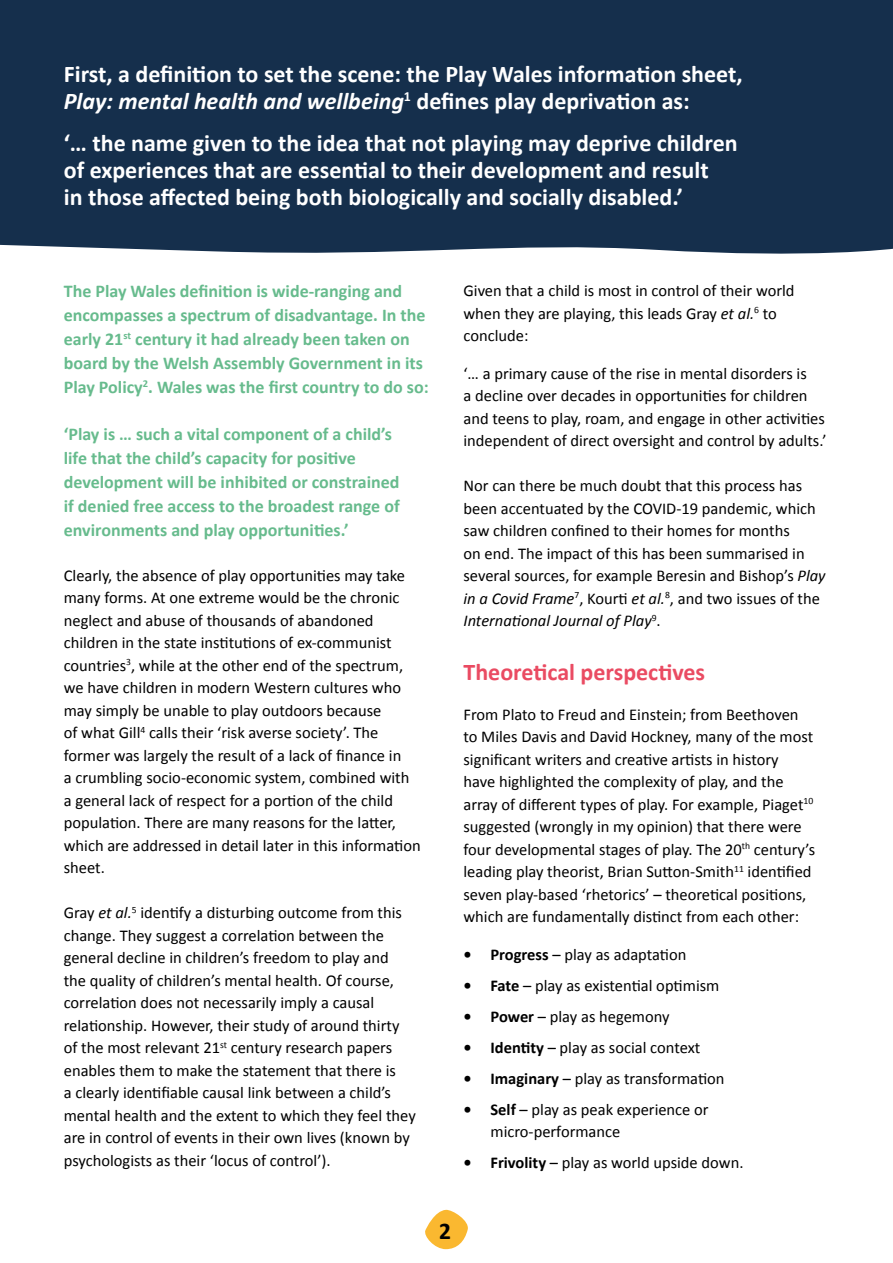
<style>
.page{position:relative;width:893px;height:1263px;background:#fff}
.page>*{position:absolute;margin:0;border:0;box-sizing:border-box;transform-origin:0 0}
.t1{font:700 24px/27px "Calibri";color:#fff}
.t2{font:700 24px "Calibri";color:#ea4b62}
.t3{font:700 24px "Calibri";color:#000}
.t4{font:700 18px/24px "Calibri";color:#67bb8d}
.t5{font:16.5px/22.5px "Calibri";color:#000}
.s1{font-style:italic}
.s2{font-weight:700}
</style>
<div class="page">
<svg style="left:425px;top:1209px;width:43px;height:40px"></svg>
<div style="left:0;top:0;width:893px;height:254px;background:#152f4c"></div>
<h1 class="t1" style="left:64px;top:59px;width:680px">First, a definition to set the scene: the Play Wales information sheet,<br><span class="s1">Play: mental health and wellbeing</span><sup>1</sup> defines play deprivation as:</h1>
<h1 class="t1" style="left:64px;top:128px;width:675px">‘… the name given to the idea that not playing may deprive children of experiences that are essential to their development and result<br>in those affected being both biologically and socially disabled.’</h1>
<p class="t4" style="left:64px;top:279px;width:366px">The Play Wales definition is wide-ranging and encompasses a spectrum of disadvantage. In the early 21<sup>st</sup> century it had already been taken on board by the Welsh Assembly Government in its Play Policy<sup>2</sup>. Wales was the first country to do so:</p>
<p class="t4" style="left:64px;top:421px;width:337px">‘Play is … such a vital component of a child’s life that the child’s capacity for positive development will be inhibited or constrained if denied free access to the broadest range of environments and play opportunities.’</p>
<p class="t5" style="left:64px;top:564px;width:358px">Clearly, the absence of play opportunities may take many forms. At one extreme would be the chronic neglect and abuse of thousands of abandoned children in the state institutions of ex-communist countries<sup>3</sup>, while at the other end of the spectrum, we have children in modern Western cultures who may simply be unable to play outdoors because<br>of what Gill<sup>4</sup> calls their ‘risk averse society’. The former was largely the result of a lack of finance in<br>a crumbling socio-economic system, combined with a general lack of respect for a portion of the child population. There are many reasons for the latter, which are addressed in detail later in this information sheet.</p>
<p class="t5" style="left:64px;top:901px;width:354px">Gray <span class="s1">et al.</span><sup>5</sup> identify a disturbing outcome from this change. They suggest a correlation between the general decline in children’s freedom to play and<br>the quality of children’s mental health. Of course, correlation does not necessarily imply a causal relationship. However, their study of around thirty of the most relevant 21<sup>st</sup> century research papers enables them to make the statement that there is<br>a clearly identifiable causal link between a child’s mental health and the extent to which they feel they are in control of events in their own lives (known by psychologists as their ‘locus of control’).</p>
<p class="t5" style="left:463px;top:279px;width:333px">Given that a child is most in control of their world when they are playing, this leads Gray <span class="s1">et al.</span><sup>6</sup> to conclude:</p>
<p class="t5" style="left:463px;top:362px;width:364px">‘… a primary cause of the rise in mental disorders is<br>a decline over decades in opportunities for children and teens to play, roam, and engage in other activities independent of direct oversight and control by adults.’</p>
<p class="t5" style="left:463px;top:474px;width:364px">Nor can there be much doubt that this process has been accentuated by the COVID-19 pandemic, which saw children confined to their homes for months<br>on end. The impact of this has been summarised in several sources, for example Beresin and Bishop’s <span class="s1">Play in a Covid Frame</span><sup>7</sup>, Kourti <span class="s1">et al.</span><sup>8</sup>, and two issues of the <span class="s1">International Journal of Play</span><sup>9</sup>.</p>
<h1 class="t2" style="left:463px;top:655px;width:243px">Theoretical perspectives</h1>
<p class="t5" style="left:463px;top:703px;width:353px">From Plato to Freud and Einstein; from Beethoven to Miles Davis and David Hockney, many of the most significant writers and creative artists in history<br>have highlighted the complexity of play, and the array of different types of play. For example, Piaget<sup>10 </sup>suggested (wrongly in my opinion) that there were four developmental stages of play. The 20<sup>th</sup> century’s leading play theorist, Brian Sutton-Smith<sup>11</sup> identified seven play-based ‘rhetorics’ – theoretical positions, which are fundamentally distinct from each other:</p>
<p class="t5" style="left:463px;top:943px;width:224px"><span class="s2">• Progress</span> – play as adaptation</p>
<p class="t5" style="left:463px;top:974px;width:257px"><span class="s2">• Fate</span> – play as existential optimism</p>
<p class="t5" style="left:463px;top:1005px;width:208px"><span class="s2">• Power</span> – play as hegemony</p>
<p class="t5" style="left:463px;top:1036px;width:238px"><span class="s2">• Identity</span> – play as social context</p>
<p class="t5" style="left:463px;top:1067px;width:263px"><span class="s2">• Imaginary</span> – play as transformation</p>
<p class="t5" style="left:490px;top:1098px;width:220px;text-indent:-27px"><span class="s2">• Self</span> – play as peak experience or micro-performance</p>
<p class="t5" style="left:463px;top:1151px;width:281px"><span class="s2">• Frivolity</span> – play as world upside down.</p>
<h1 class="t3" style="left:439px;top:1213px;width:13px">2</h1>
</div>
